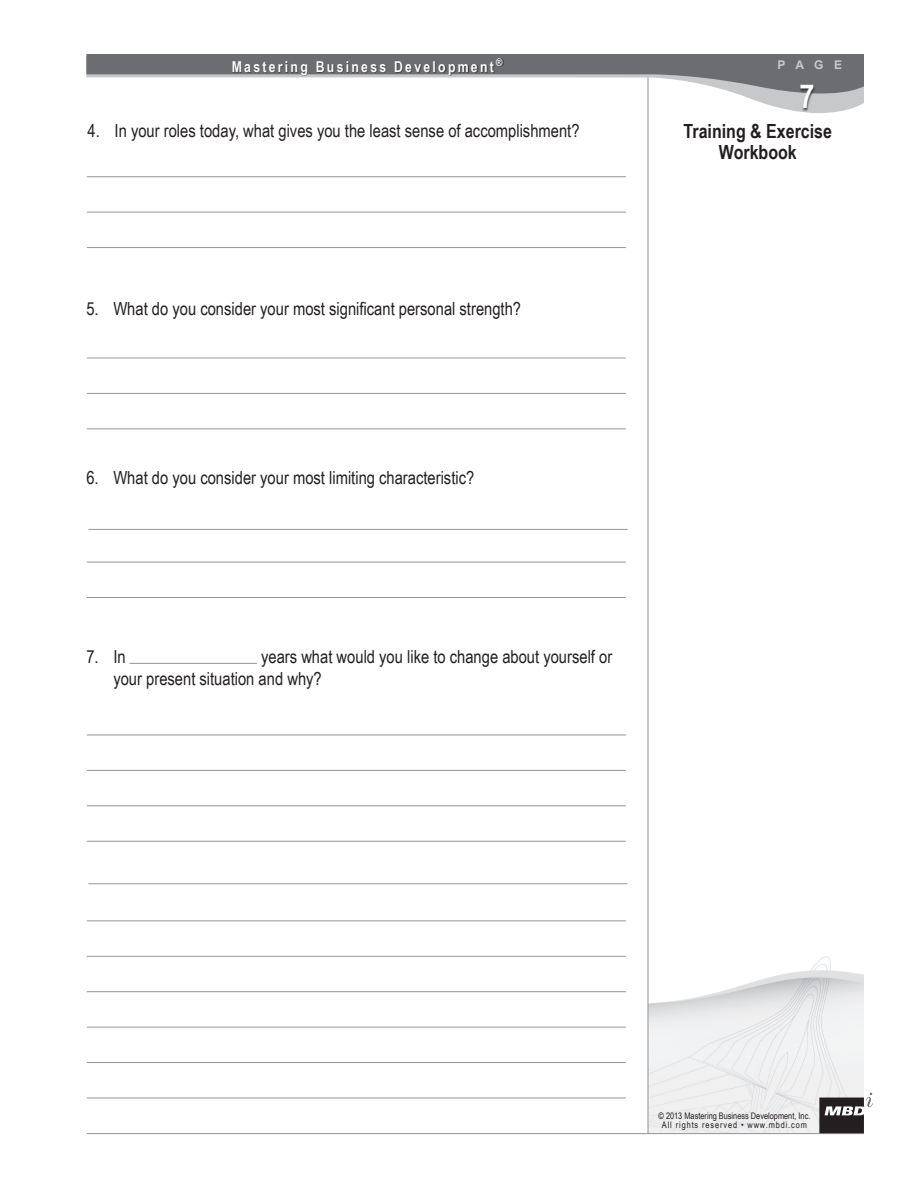
<style>
.page{position:relative;width:918px;height:1188px;background:#fff}
.page>*{position:absolute;margin:0;border:0;box-sizing:border-box;transform-origin:0 0}
.t1{font:700 33px "Arial Narrow";color:#fff}
.t2{font:700 19.5px/20.4px "Arial Narrow";color:#231f20;text-align:center}
.Level_1__-_in_text{font:18px/21.6px "Arial Narrow";color:#231f20}
.t3{font:700 15px "Arial Narrow";letter-spacing:.15em;color:#fff}
.t4{font:700 12px "Arial";color:#c7c8ca}
.t5{font:9px/9.3px "Arial Narrow";color:#231f20;text-align:center}
</style>
<div class="page">
<img style="left:649px;top:956px;width:215px;height:177px">
<hr style="left:648px;top:75px;width:1px;height:1059px;background:#939598">
<hr style="left:87px;top:1133px;width:777px;height:1px;background:#939598">
<svg style="left:819px;top:1093px;width:54px;height:40px"></svg>
<svg style="left:647px;top:103px;width:217px;height:10px"></svg>
<svg style="left:86px;top:54px;width:778px;height:49px"></svg>
<div style="left:800px;top:85px;width:16px;height:27px;background:#231f20;opacity:.75"></div>
<div style="left:233px;top:58px;width:271px;height:18px;background:#231f20;opacity:.75"></div>
<hr style="left:87px;top:176px;width:539px;height:1px;background:#939598">
<hr style="left:87px;top:212px;width:539px;height:1px;background:#939598">
<hr style="left:87px;top:247px;width:539px;height:1px;background:#939598">
<hr style="left:87px;top:358px;width:539px;height:1px;background:#939598">
<hr style="left:87px;top:393px;width:539px;height:1px;background:#939598">
<hr style="left:87px;top:428px;width:539px;height:1px;background:#939598">
<hr style="left:87px;top:562px;width:539px;height:1px;background:#939598">
<hr style="left:87px;top:597px;width:539px;height:1px;background:#939598">
<hr style="left:87px;top:735px;width:539px;height:1px;background:#939598">
<hr style="left:87px;top:770px;width:539px;height:1px;background:#939598">
<hr style="left:87px;top:805px;width:539px;height:1px;background:#939598">
<hr style="left:87px;top:841px;width:539px;height:1px;background:#939598">
<hr style="left:87px;top:920px;width:539px;height:1px;background:#939598">
<hr style="left:87px;top:956px;width:539px;height:1px;background:#939598">
<hr style="left:87px;top:991px;width:539px;height:1px;background:#939598">
<hr style="left:87px;top:1027px;width:539px;height:1px;background:#939598">
<hr style="left:87px;top:1062px;width:539px;height:1px;background:#939598">
<hr style="left:87px;top:1098px;width:539px;height:1px;background:#939598">
<hr style="left:88px;top:529px;width:540px;height:1px;background:#939598">
<hr style="left:88px;top:883px;width:540px;height:1px;background:#939598">
<hr style="left:130px;top:663px;width:127px;height:1px;background:#939598">
<p class="t3" style="left:232px;top:55px;width:272px">Mastering Business Development<sup>®</sup></p>
<p class="Level_1__-_in_text" style="left:88px;top:119px;width:493px">4. In your roles today, what gives you the least sense of accomplishment?</p>
<p class="Level_1__-_in_text" style="left:86px;top:297px;width:436px">5. What do you consider your most significant personal strength?</p>
<p class="Level_1__-_in_text" style="left:86px;top:466px;width:389px">6. What do you consider your most limiting characteristic?</p>
<p class="Level_1__-_in_text" style="left:113px;top:645px;width:500px;text-indent:148px">years what would you like to change about yourself or your present situation and why?</p>
<p class="Level_1__-_in_text" style="left:86px;top:645px;width:41px">7. In</p>
<p class="t4" style="left:778px;top:57px;width:66px">P A G E</p>
<h1 class="t1" style="left:799px;top:72px;width:17px">7</h1>
<p class="t2" style="left:684px;top:120px;width:150px">Training &amp; Exercise<br>Workbook</p>
<p class="t5" style="left:659px;top:1110px;width:153px">© 2013 Mastering Business Development, Inc.<br>All rights reserved • www.mbdi.com</p>
</div>
